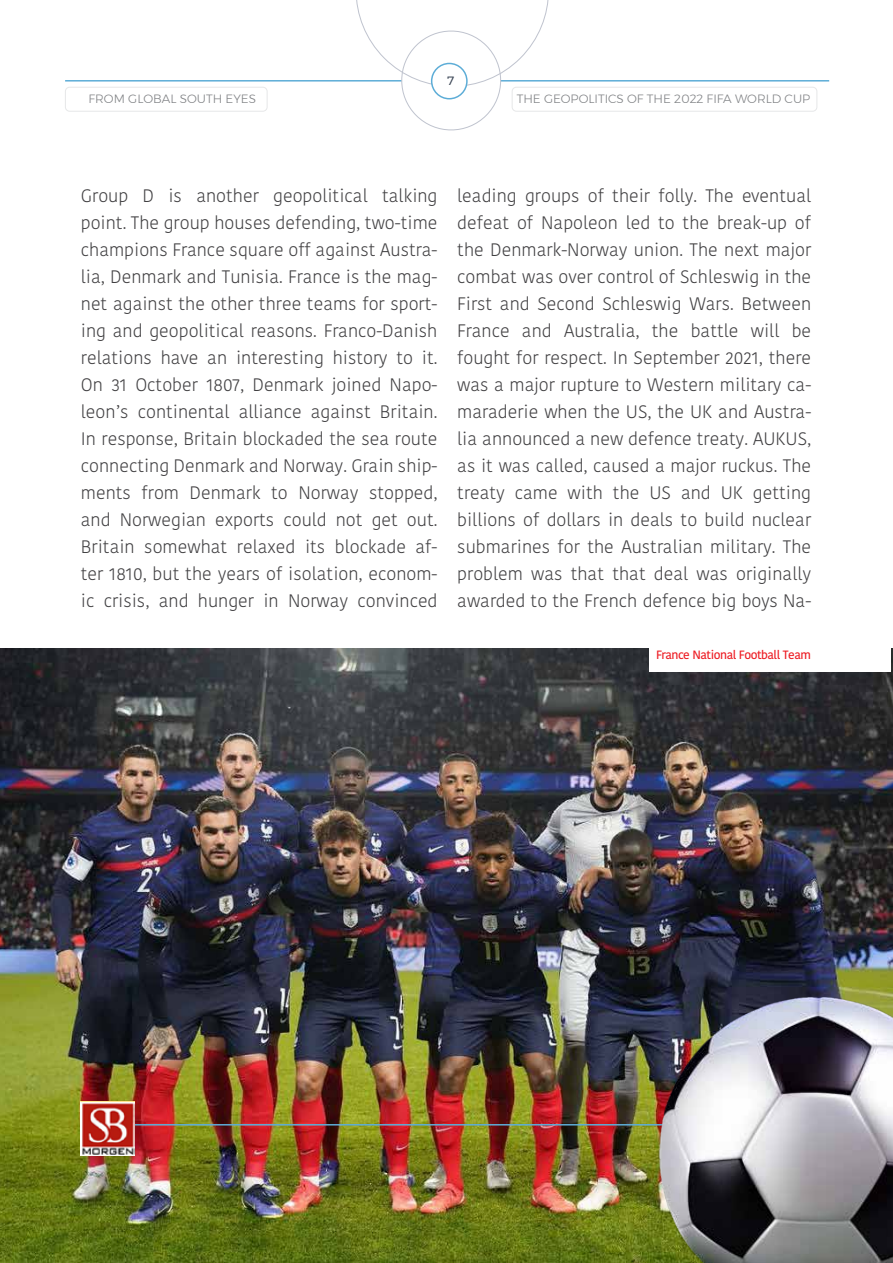
<style>
.page{position:relative;width:893px;height:1263px;background:#fff}
.page>*{position:absolute;margin:0;border:0;box-sizing:border-box;transform-origin:0 0}
.t1{font:300 18px/27px "Kohinoor Telugu";color:#414042;text-align:justify}
.t2{font:300 12px "Montserrat";color:#808285}
.t3{font:500 12px "Kohinoor Telugu";letter-spacing:-.04em;color:#ed1d24}
.t4{font:12px "Montserrat";color:#394454}
</style>
<div class="page">
<img style="left:0;top:648px;width:893px;height:615px">
<div style="left:649px;top:639px;width:242px;height:33px;background:#fff"></div>
<hr style="left:129px;top:1124px;width:542px;height:1px;background:#5dadd7">
<img style="left:81px;top:1101px;width:53px;height:54px">
<img style="left:624px;top:960px;width:269px;height:303px">
<hr style="left:65px;top:80px;width:764px;height:2px;background:#5dadd7">
<svg style="left:346px;top:0;width:212px;height:131px"></svg>
<div style="left:432px;top:63px;width:35px;height:36px;background:#fff;border-radius:50%"></div>
<div style="left:431px;top:63px;width:37px;height:36px;border:2px solid #5dadd7;border-radius:50%"></div>
<div style="left:65px;top:87px;width:202px;height:24px;border:1px solid #e6e7e8;border-radius:4px"></div>
<div style="left:512px;top:87px;width:305px;height:24px;border:1px solid #e6e7e8;border-radius:4px"></div>
<p class="t4" style="left:448px;top:72px;width:8px">7</p>
<p class="t2" style="left:89px;top:90px;width:169px">FROM GLOBAL SOUTH EYES</p>
<p class="t2" style="left:517px;top:90px;width:295px">THE GEOPOLITICS OF THE 2022 FIFA WORLD CUP</p>
<p class="t1" style="left:81px;top:183px;width:358px">Group D is another geopolitical talking point. The group houses defending, two-time champions France square off against Austra&shy;lia, Denmark and Tunisia. France is the mag&shy;net against the other three teams for sport&shy;ing and geopolitical reasons. Franco-Danish relations have an interesting history to it.<br>On 31 October 1807, Denmark joined Napo&shy;leon’s continental alliance against Britain.<br>In response, Britain blockaded the sea route connecting Denmark and Norway. Grain ship&shy;ments from Denmark to Norway stopped, and Norwegian exports could not get out.<br>Britain somewhat relaxed its blockade af&shy;ter 1810, but the years of isolation, econom&shy;ic crisis, and hunger in Norway convinced</p>
<p class="t1" style="left:457px;top:183px;width:355px">leading groups of their folly. The eventual defeat of Napoleon led to the break-up of the Denmark-Norway union. The next major combat was over control of Schleswig in the First and Second Schleswig Wars. Between France and Australia, the battle will be fought for respect. In September 2021, there was a major rupture to Western military ca&shy;maraderie when the US, the UK and Austra&shy;lia announced a new defence treaty. AUKUS, as it was called, caused a major ruckus. The treaty came with the US and UK getting billions of dollars in deals to build nuclear submarines for the Australian military. The problem was that that deal was originally awarded to the French defence big boys Na-</p>
<p class="t3" style="left:656px;top:647px;width:156px">France National Football Team</p>
</div>
